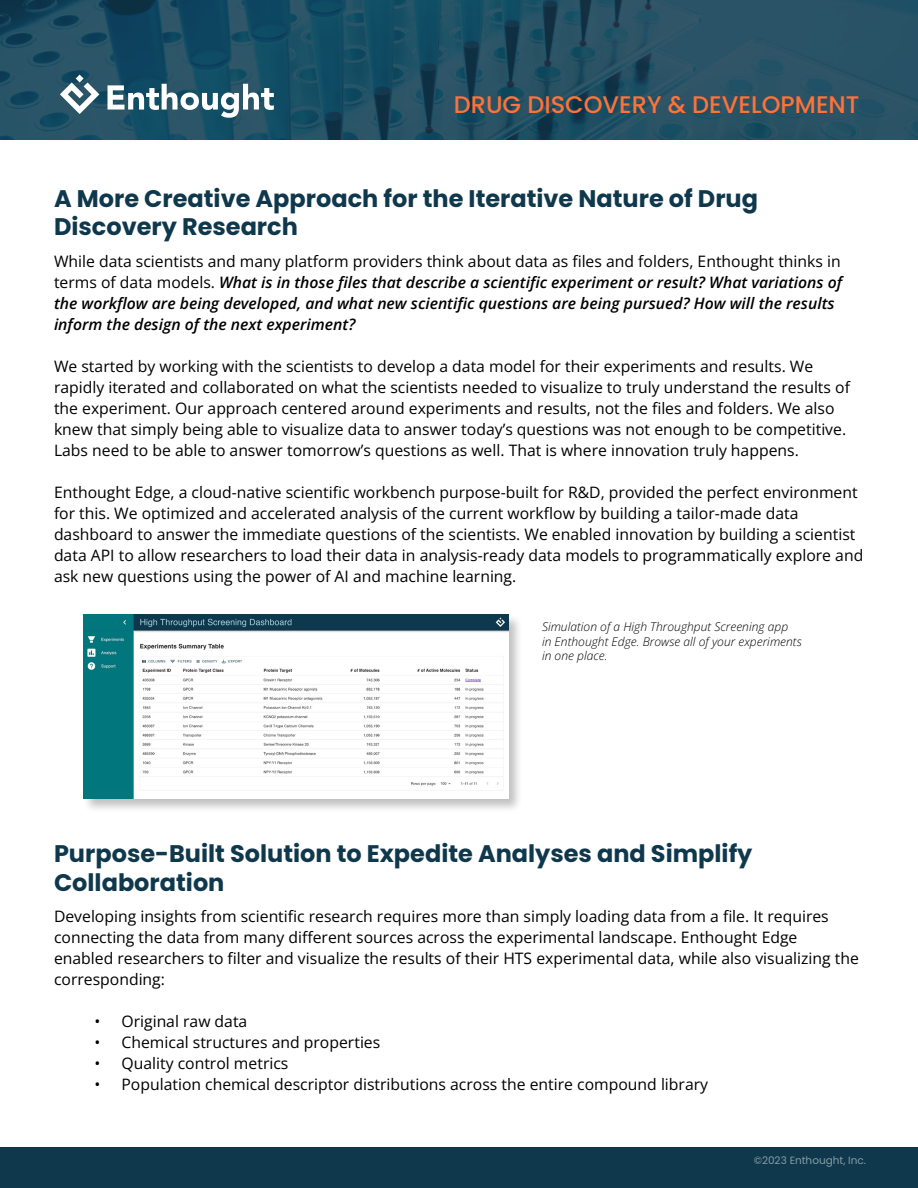
<style>
.page{position:relative;width:918px;height:1188px;background:#fff}
.page>*{position:absolute;margin:0;border:0;box-sizing:border-box;transform-origin:0 0}
.t1{font:700 24px/28.8px "Poppins";color:#0f384d}
.t2{font:500 24px "Poppins";color:#ff7238}
.t3{font:15.75px/21px "Open Sans";color:#000}
.t4{font:italic 600 15.75px/21px "Open Sans";color:#000}
.t5{font:italic 300 12px/14.4px "Open Sans";color:#000}
.t6{font:10.5px "Poppins";color:#879ca6}
.s1{font-weight:400;font-style:normal}
</style>
<div class="page">
<svg style="left:0;top:0;width:918px;height:140px;background:#204e62"></svg>
<svg style="left:60px;top:75px;width:39px;height:39px"></svg>
<svg style="left:108px;top:84px;width:166px;height:34px"></svg>
<div style="left:0;top:1148px;width:918px;height:40px;background:#0f384d"></div>
<div style="left:82px;top:614px;width:441px;height:199px;background:#000;opacity:.25"></div>
<img style="left:83px;top:615px;width:426px;height:184px">
<h1 class="t2" style="left:454px;top:90px;width:407px">DRUG DISCOVERY &amp; DEVELOPMENT</h1>
<h1 class="t1" style="left:54px;top:184px;width:706px">A More Creative Approach for the Iterative Nature of Drug<br>Discovery Research</h1>
<p class="t4" style="left:54px;top:250px;width:790px"><span class="s1">While data scientists and many platform providers think about data as files and folders, Enthought thinks in terms of data models.</span> What is in those files that describe a scientific experiment or result? What variations of the workflow are being developed, and what new scientific questions are being pursued? How will the results inform the design of the next experiment?</p>
<p class="t3" style="left:54px;top:355px;width:797px">We started by working with the scientists to develop a data model for their experiments and results. We rapidly iterated and collaborated on what the scientists needed to visualize to truly understand the results of the experiment. Our approach centered around experiments and results, not the files and folders. We also knew that simply being able to visualize data to answer today’s questions was not enough to be competitive.<br>Labs need to be able to answer tomorrow’s questions as well. That is where innovation truly happens.</p>
<p class="t3" style="left:54px;top:481px;width:811px">Enthought Edge, a cloud-native scientific workbench purpose-built for R&amp;D, provided the perfect environment for this. We optimized and accelerated analysis of the current workflow by building a tailor-made data dashboard to answer the immediate questions of the scientists. We enabled innovation by building a scientist data API to allow researchers to load their data in analysis-ready data models to programmatically explore and ask new questions using the power of AI and machine learning.</p>
<p class="t5" style="left:542px;top:619px;width:261px">Simulation of a High Throughput Screening app<br>in Enthought Edge. Browse all of your experiments in one place.</p>
<h1 class="t1" style="left:54px;top:840px;width:700px">Purpose-Built Solution to Expedite Analyses and Simplify<br>Collaboration</h1>
<p class="t3" style="left:54px;top:906px;width:806px">Developing insights from scientific research requires more than simply loading data from a file. It requires connecting the data from many different sources across the experimental landscape. Enthought Edge enabled researchers to filter and visualize the results of their HTS experimental data, while also visualizing the corresponding:</p>
<p class="t3" style="left:94px;top:1011px;width:154px">• Original raw data</p>
<p class="t3" style="left:94px;top:1032px;width:287px">• Chemical structures and properties</p>
<p class="t3" style="left:94px;top:1053px;width:195px">• Quality control metrics</p>
<p class="t3" style="left:94px;top:1074px;width:615px">• Population chemical descriptor distributions across the entire compound library</p>
<p class="t6" style="left:754px;top:1154px;width:114px">©2023 Enthought, Inc.</p>
</div>
